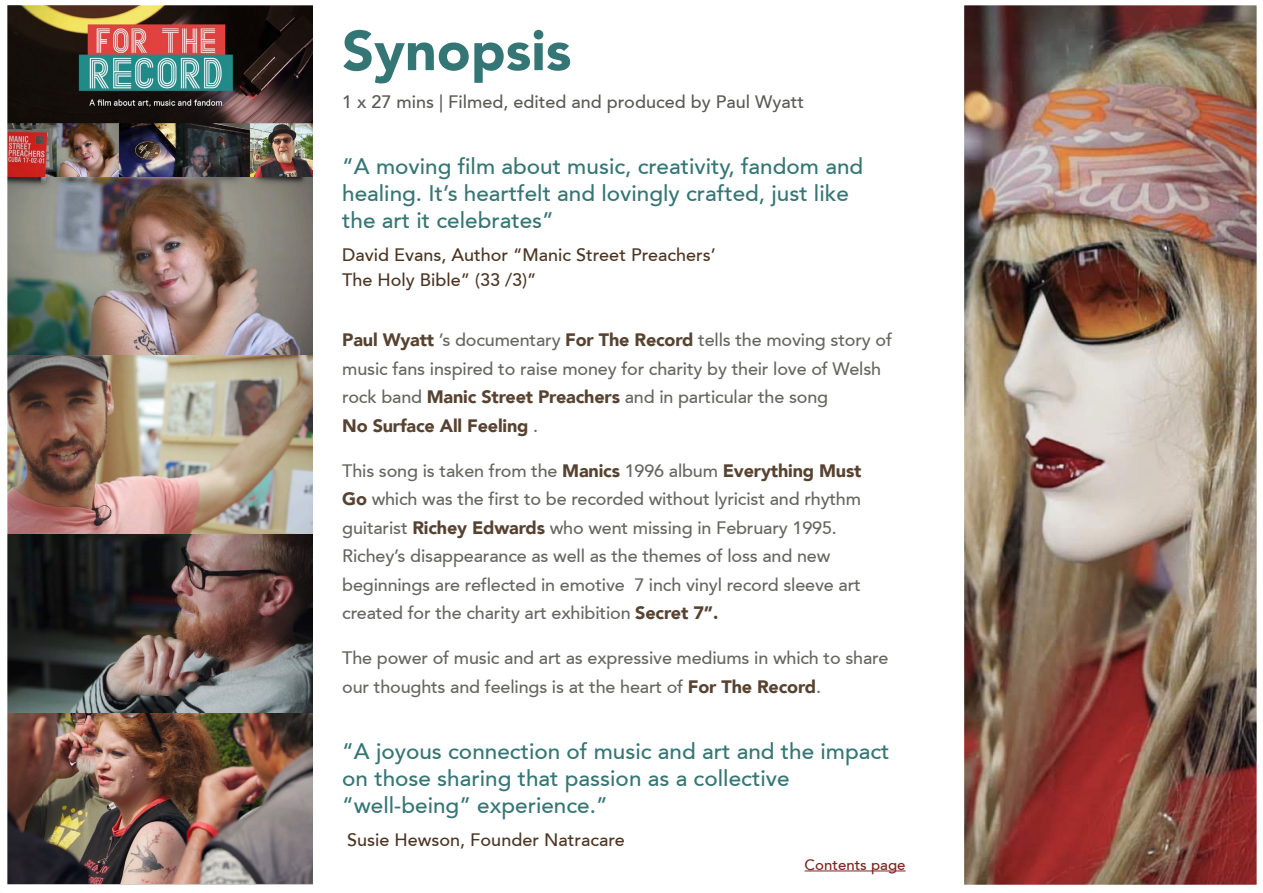
<style>
.page{position:relative;width:1263px;height:893px;background:#fff}
.page>*{position:absolute;margin:0;border:0;box-sizing:border-box;transform-origin:0 0}
.t1{font:900 55.5px "Avenir 95";color:#347675}
.t2{font:500 22.5px/27px "Avenir 65";color:#347675}
.t3{font:500 18px/28.5px "Avenir 65";letter-spacing:-.01em;color:#656561}
.t4{font:500 18px/25.5px "Avenir 65";color:#4c3421}
.t5{font:500 18px "Avenir 65";color:#595a55}
.t6{font:900 18px "Avenir 95";letter-spacing:-.01em;color:#584230}
.t7{font:500 15px "Avenir 65";color:#7f231c}
.s1{font-family:"Avenir 95";font-weight:900;color:#584230}
.s2{font-family:"Avenir 65";font-weight:500;color:#656561}
</style>
<div class="page">
<div style="left:0;top:888px;width:318px;height:5px;background:#f5f5f5"></div>
<img style="left:964px;top:5px;width:293px;height:880px">
<img style="left:7px;top:5px;width:305px;height:172px">
<img style="left:7px;top:177px;width:305px;height:179px">
<img style="left:7px;top:356px;width:305px;height:178px">
<img style="left:7px;top:713px;width:305px;height:172px">
<img style="left:7px;top:534px;width:305px;height:179px">
<div style="left:0;top:0;width:7px;height:891px;background:#fff"></div>
<div style="left:1px;top:885px;width:319px;height:8px;background:#fff"></div>
<hr style="left:805px;top:871px;width:100px;height:1px;background:#7f231c">
<h1 class="t1" style="left:342px;top:17px;width:231px">Synopsis</h1>
<p class="t5" style="left:342px;top:91px;width:463px">1 x 27 mins | Filmed, edited and produced by Paul Wyatt</p>
<p class="t2" style="left:342px;top:153px;width:522px">“A moving film about music, creativity, fandom and healing. It’s heartfelt and lovingly crafted, just like the art it celebrates”</p>
<p class="t4" style="left:342px;top:242px;width:375px">David Evans, Author “Manic Street Preachers’<br>The Holy Bible” (33 /3)”</p>
<p class="t3" style="left:342px;top:326px;width:551px"><span class="s1">Paul Wyatt</span> ’s documentary <span class="s1">For The Record</span> tells the moving story of music fans inspired to raise money for charity by their love of Welsh rock band <span class="s1">Manic Street Preachers</span> and in particular the song</p>
<p class="t6" style="left:342px;top:415px;width:197px">No Surface All Feeling <span class="s2">.</span></p>
<p class="t3" style="left:342px;top:457px;width:521px">This song is taken from the <span class="s1">Manics</span> 1996 album <span class="s1">Everything Must Go</span> which was the first to be recorded without lyricist and rhythm guitarist <span class="s1">Richey Edwards</span> who went missing in February 1995.<br>Richey’s disappearance as well as the themes of loss and new beginnings are reflected in emotive 7 inch vinyl record sleeve art created for the charity art exhibition <span class="s1">Secret 7”.</span></p>
<p class="t3" style="left:342px;top:644px;width:548px">The power of music and art as expressive mediums in which to share our thoughts and feelings is at the heart of <span class="s1">For The Record</span>.</p>
<p class="t2" style="left:342px;top:738px;width:549px">“A joyous connection of music and art and the impact on those sharing that passion as a collective “well-being” experience.”</p>
<p class="t4" style="left:347px;top:828px;width:279px">Susie Hewson, Founder Natracare</p>
<p class="t7" style="left:805px;top:856px;width:102px">Contents page</p>
</div>
